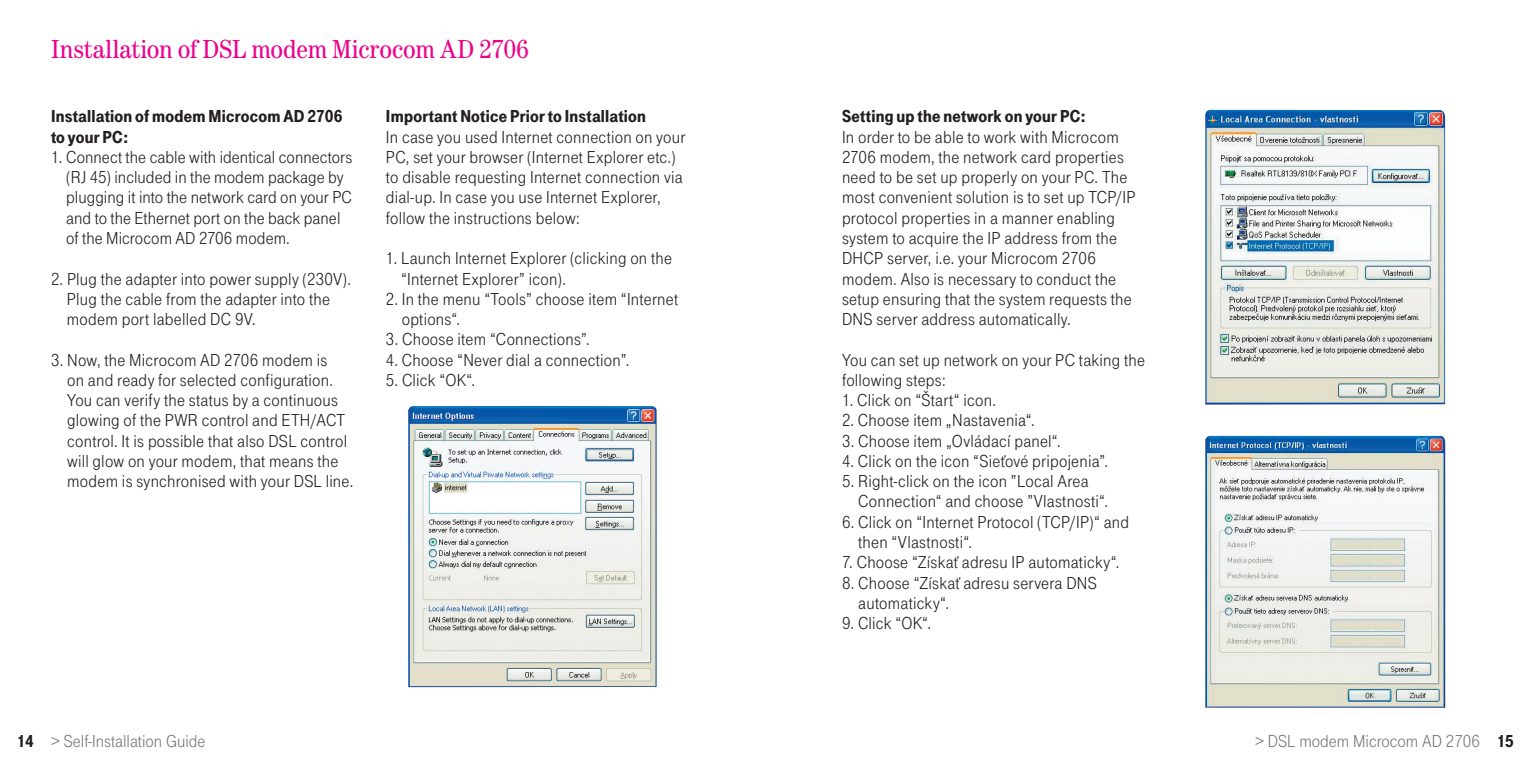
<style>
.page{position:relative;width:1531px;height:766px;background:#fff}
.page>*{position:absolute;margin:0;border:0;box-sizing:border-box;transform-origin:0 0}
.t1{font:27px "Tele Antiqua";color:#ed028c}
.t2{font:18px/20.2px "Tele Grotesk Norm";letter-spacing:.015em;color:#231f20}
.t3{font:18px/20.2px "Tele Grotesk Ultr";letter-spacing:.015em;color:#231f20}
.t4{font:18px "Tele Grotesk Norm";color:#76787b}
</style>
<div class="page">
<img style="left:408px;top:406px;width:248px;height:280px">
<img style="left:1205px;top:435px;width:240px;height:272px">
<img style="left:1205px;top:110px;width:240px;height:294px">
<h1 class="t1" style="left:51px;top:40px;width:480px">Installation of DSL modem Microcom AD 2706</h1>
<p class="t3" style="left:51px;top:108px;width:293px">Installation of modem Microcom AD 2706 to your PC:</p>
<p class="t2" style="left:66px;top:148px;width:288px;text-indent:-15px">1. Connect the cable with identical connectors (RJ 45) included in the modem package by plugging it into the network card on your PC and to the Ethernet port on the back panel of the Microcom AD 2706 modem.</p>
<p class="t2" style="left:67px;top:270px;width:286px;text-indent:-16px">2. Plug the adapter into power supply (230V).<br>Plug the cable from the adapter into the modem port labelled DC 9V.</p>
<p class="t2" style="left:67px;top:351px;width:288px;text-indent:-16px">3. Now, the Microcom AD 2706 modem is<br>on and ready for selected configuration.<br>You can verify the status by a continuous glowing of the PWR control and ETH/ACT control. It is possible that also DSL control will glow on your modem, that means the modem is synchronised with your DSL line.</p>
<p class="t3" style="left:386px;top:108px;width:262px">Important Notice Prior to Installation</p>
<p class="t2" style="left:386px;top:128px;width:301px">In case you used Internet connection on your PC, set your browser (Internet Explorer etc.) to disable requesting Internet connection via dial-up. In case you use Internet Explorer, follow the instructions below:</p>
<p class="t2" style="left:401px;top:249px;width:272px;text-indent:-15px">1. Launch Internet Explorer (clicking on the “Internet Explorer” icon).</p>
<p class="t2" style="left:402px;top:290px;width:278px;text-indent:-16px">2. In the menu “Tools” choose item “Internet options“.</p>
<p class="t2" style="left:386px;top:330px;width:205px">3. Choose item “Connections”.</p>
<p class="t2" style="left:386px;top:351px;width:245px">4. Choose “Never dial a connection”.</p>
<p class="t2" style="left:386px;top:371px;width:91px">5. Click “OK“.</p>
<p class="t3" style="left:842px;top:108px;width:245px">Setting up the network on your PC:</p>
<p class="t2" style="left:842px;top:128px;width:295px">In order to be able to work with Microcom 2706 modem, the network card properties need to be set up properly on your PC. The most convenient solution is to set up TCP/IP protocol properties in a manner enabling system to acquire the IP address from the DHCP server, i.e. your Microcom 2706 modem. Also is necessary to conduct the setup ensuring that the system requests the DNS server address automatically.</p>
<p class="t2" style="left:842px;top:351px;width:304px">You can set up network on your PC taking the following steps:</p>
<p class="t2" style="left:842px;top:391px;width:155px">1. Click on “Štart“ icon.</p>
<p class="t2" style="left:842px;top:411px;width:194px">2. Choose item „Nastavenia“.</p>
<p class="t2" style="left:842px;top:432px;width:220px">3. Choose item „Ovládací panel“.</p>
<p class="t2" style="left:842px;top:452px;width:268px">4. Click on the icon “Sieťové pripojenia”.</p>
<p class="t2" style="left:858px;top:472px;width:251px;text-indent:-16px">5. Right-click on the icon ”Local Area<br>Connection“ and choose ”Vlastnosti“.</p>
<p class="t2" style="left:858px;top:513px;width:272px;text-indent:-16px">6. Click on “Internet Protocol (TCP/IP)“ and then “Vlastnosti“.</p>
<p class="t2" style="left:842px;top:553px;width:279px">7. Choose “Získať adresu IP automaticky“.</p>
<p class="t2" style="left:858px;top:573px;width:240px;text-indent:-16px">8. Choose “Získať adresu servera DNS automaticky“.</p>
<p class="t2" style="left:842px;top:614px;width:91px">9. Click “OK“.</p>
<p class="t4" style="left:51px;top:734px;width:156px">&gt; Self-Installation Guide</p>
<p class="t4" style="left:1255px;top:734px;width:226px">&gt; DSL modem Microcom AD 2706</p>
<p class="t3" style="left:17px;top:732px;width:18px">14</p>
<p class="t3" style="left:1497px;top:732px;width:18px">15</p>
</div>
